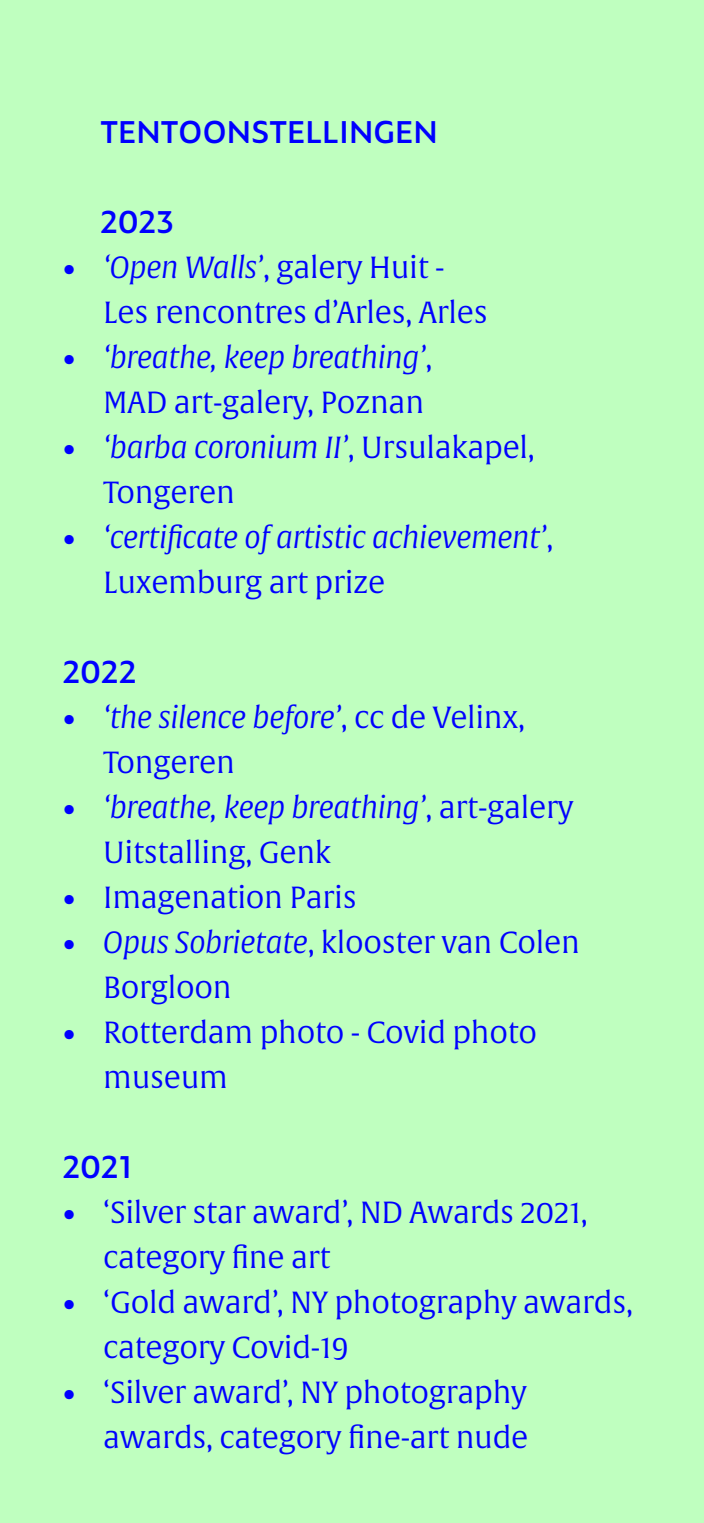
<style>
.page{position:relative;width:704px;height:1523px;background:#fff}
.page>*{position:absolute;margin:0;border:0;box-sizing:border-box;transform-origin:0 0}
.t1{font:30px/45px "Alverata Lt";letter-spacing:-.01em;color:#00f}
.t2{font:italic 30px/45px "Alverata Lt";letter-spacing:-.01em;color:#00f;text-align:right}
.t3{font:600 30px "Zeitung Pro";letter-spacing:-.01em;color:#00f}
.s1{font-style:italic}
.s2{font-style:normal}
</style>
<div class="page">
<div style="left:0;top:0;width:703px;height:1522px;background:#bfffbf"></div>
<p class="t3" style="left:100px;top:109px;width:339px">TENTOONSTELLINGEN</p>
<p class="t3" style="left:100px;top:199px;width:76px">2023</p>
<p class="t1" style="left:103px;top:245px;width:385px;text-indent:-41px"><span class="s1">• ‘Open Walls’</span>, galery Huit -<br>Les rencontres d’Arles, Arles</p>
<p class="t2" style="left:62px;top:335px;width:371px">• ‘breathe, keep breathing’<span class="s2">,<br>MAD art-galery, Poznan</span></p>
<p class="t1" style="left:103px;top:425px;width:433px;text-indent:-41px"><span class="s1">• ‘barba coronium II’</span>, Ursulakapel,<br>Tongeren</p>
<p class="t2" style="left:103px;top:515px;width:451px;text-align:left;text-indent:-41px">• ‘certificate of artistic achievement’<span class="s2">,<br>Luxemburg art prize</span></p>
<p class="t3" style="left:62px;top:649px;width:76px">2022</p>
<p class="t1" style="left:103px;top:695px;width:423px;text-indent:-41px"><span class="s1">• ‘the silence before’</span>, cc de Velinx,<br>Tongeren</p>
<p class="t1" style="left:103px;top:785px;width:471px;text-indent:-41px"><span class="s1">• ‘breathe, keep breathing’</span>, art-galery<br>Uitstalling, Genk</p>
<p class="t1" style="left:62px;top:875px;width:295px"><span class="s1">•</span> Imagenation Paris</p>
<p class="t1" style="left:103px;top:920px;width:478px;text-indent:-41px"><span class="s1">• Opus Sobrietate</span>, klooster van Colen<br>Borgloon</p>
<p class="t1" style="left:103px;top:1010px;width:435px;text-indent:-41px"><span class="s1">•</span> Rotterdam photo - Covid photo museum</p>
<p class="t3" style="left:62px;top:1144px;width:72px">2021</p>
<p class="t1" style="left:103px;top:1190px;width:485px;text-indent:-41px"><span class="s1">•</span> ‘Silver star award’, ND Awards 2021, category fine art</p>
<p class="t1" style="left:103px;top:1280px;width:531px;text-indent:-41px"><span class="s1">•</span> ‘Gold award’, NY photography awards, category Covid-19</p>
<p class="t1" style="left:62px;top:1370px;width:467px;text-align:right"><span class="s1">•</span> ‘Silver award’, NY photography awards, category fine-art nude</p>
</div>
